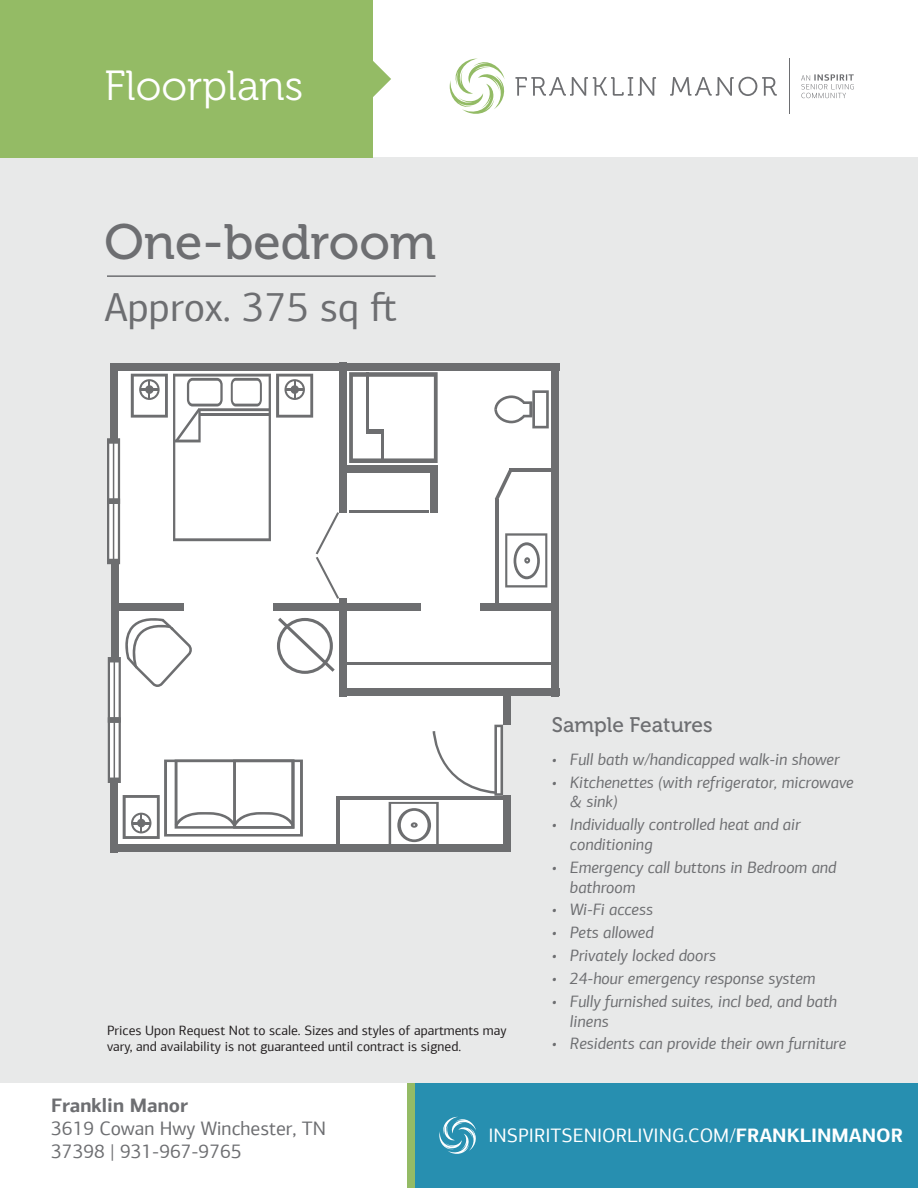
<style>
.page{position:relative;width:918px;height:1188px;background:#fff}
.page>*{position:absolute;margin:0;border:0;box-sizing:border-box;transform-origin:0 0}
.t1{font:49.5px "Museo 500";color:#6d6e71}
.t2{font:42px "Museo 300";color:#fff}
.t3{font:40.5px "Connections";color:#6d6e71}
.t4{font:21px "Museo 500";color:#6d6e71}
.t5{font:19.5px/23.4px "Connections";color:#6d6e71}
.t6{font:19.5px "Connections";color:#fff}
.t7{font:700 19.5px "Connections";color:#6d6e71}
.t8{font:italic 16.5px/19.8px "Connections";color:#6d6e71}
.t9{font:13.5px/16.2px "Connections";color:#231f20}
.s1{font-weight:700}
</style>
<div class="page">
<div style="left:0;top:158px;width:918px;height:1030px;background:#e8e9e9"></div>
<div style="left:0;top:0;width:372px;height:158px;background:#94bb65"></div>
<div style="left:0;top:1083px;width:507px;height:105px;background:#fff"></div>
<svg style="left:372px;top:60px;width:19px;height:38px"></svg>
<hr style="left:107px;top:275px;width:329px;height:2px;background:#6d6e71">
<svg style="left:801px;top:74px;width:53px;height:24px"></svg>
<hr style="left:789px;top:59px;width:1px;height:55px;background:#6d6e71">
<svg style="left:449px;top:58px;width:56px;height:56px"></svg>
<svg style="left:515px;top:77px;width:141px;height:19px"></svg>
<svg style="left:670px;top:77px;width:107px;height:19px"></svg>
<svg style="left:109px;top:371px;width:448px;height:473px;background:#fcfcfc"></svg>
<div style="left:110px;top:363px;width:8px;height:76px;background:#6d6e70"></div>
<div style="left:110px;top:783px;width:8px;height:69px;background:#6d6e70"></div>
<div style="left:111px;top:562px;width:8px;height:97px;background:#6d6e70"></div>
<div style="left:551px;top:363px;width:8px;height:333px;background:#6d6e70"></div>
<div style="left:503px;top:796px;width:8px;height:56px;background:#6d6e70"></div>
<div style="left:503px;top:692px;width:8px;height:33px;background:#6d6e70"></div>
<div style="left:339px;top:598px;width:8px;height:98px;background:#6d6e70"></div>
<div style="left:110px;top:363px;width:449px;height:8px;background:#6d6e70"></div>
<div style="left:110px;top:844px;width:400px;height:8px;background:#6d6e70"></div>
<div style="left:339px;top:688px;width:220px;height:8px;background:#6d6e70"></div>
<div style="left:115px;top:603px;width:69px;height:8px;background:#6d6e70"></div>
<div style="left:273px;top:603px;width:74px;height:8px;background:#6d6e70"></div>
<div style="left:347px;top:603px;width:73px;height:8px;background:#6d6e70"></div>
<div style="left:480px;top:603px;width:74px;height:8px;background:#6d6e70"></div>
<hr style="left:336px;top:796px;width:171px;height:4px;background:#6d6e70">
<hr style="left:495px;top:499px;width:3px;height:110px;background:#6d6e70">
<hr style="left:510px;top:468px;width:46px;height:4px;background:#6d6e70">
<svg style="left:495px;top:468px;width:18px;height:32px"></svg>
<hr style="left:336px;top:796px;width:4px;height:49px;background:#6d6e70">
<svg style="left:433px;top:725px;width:70px;height:71px;background:#ededed"></svg>
<svg style="left:505px;top:533px;width:42px;height:55px;background:#d4d5d5"></svg>
<svg style="left:494px;top:390px;width:55px;height:38px;background:#dadbdb"></svg>
<svg style="left:389px;top:802px;width:50px;height:42px;background:#d4d4d5"></svg>
<svg style="left:131px;top:374px;width:208px;height:225px;background:#f2f2f2"></svg>
<div style="left:430px;top:466px;width:8px;height:47px;background:#6d6e70"></div>
<div style="left:339px;top:363px;width:8px;height:150px;background:#6d6e70"></div>
<div style="left:343px;top:465px;width:95px;height:8px;background:#6d6e70"></div>
<svg style="left:349px;top:372px;width:89px;height:91px;background:#e3e3e4"></svg>
<hr style="left:366px;top:372px;width:2px;height:62px;background:#6d6e70">
<div style="left:366px;top:429px;width:18px;height:5px;background:#6d6e70"></div>
<hr style="left:381px;top:429px;width:3px;height:32px;background:#6d6e70">
<hr style="left:349px;top:510px;width:79px;height:3px;background:#6d6e70">
<hr style="left:340px;top:662px;width:215px;height:3px;background:#6d6e70">
<svg style="left:108px;top:617px;width:227px;height:222px;background:#ededed"></svg>
<svg style="left:107px;top:438px;width:13px;height:126px;background:#b2b2b3"></svg>
<div style="left:415px;top:1083px;width:503px;height:105px;background:#278fb0"></div>
<div style="left:407px;top:1083px;width:8px;height:105px;background:#94bb65"></div>
<svg style="left:439px;top:1116px;width:37px;height:38px"></svg>
<h2 class="t2" style="left:104px;top:63px;width:200px">Floorplans</h2>
<h1 class="t1" style="left:104px;top:215px;width:333px">One-bedroom</h1>
<h3 class="t3" style="left:104px;top:283px;width:294px">Approx. 375 sq ſt</h3>
<p class="t9" style="left:107px;top:1022px;width:401px">Prices Upon Request Not to scale. Sizes and styles of apartments may vary, and availability is not guaranteed until contract is signed.</p>
<p class="t4" style="left:552px;top:713px;width:162px">Sample Features</p>
<p class="t8" style="left:552px;top:749px;width:289px">• Full bath w/handicapped walk-in shower</p>
<p class="t8" style="left:570px;top:772px;width:285px;text-indent:-18px">• Kitchenettes (with refrigerator, microwave &amp; sink)</p>
<p class="t8" style="left:570px;top:815px;width:232px;text-indent:-18px">• Individually controlled heat and air conditioning</p>
<p class="t8" style="left:570px;top:857px;width:268px;text-indent:-18px">• Emergency call buttons in Bedroom and bathroom</p>
<p class="t8" style="left:552px;top:900px;width:103px">• Wi-Fi access</p>
<p class="t8" style="left:552px;top:923px;width:103px">• Pets allowed</p>
<p class="t8" style="left:552px;top:946px;width:166px">• Privately locked doors</p>
<p class="t8" style="left:552px;top:968px;width:265px">• 24-hour emergency response system</p>
<p class="t8" style="left:570px;top:991px;width:269px;text-indent:-18px">• Fully furnished suites, incl bed, and bath linens</p>
<p class="t8" style="left:552px;top:1034px;width:296px">• Residents can provide their own furniture</p>
<p class="t7" style="left:51px;top:1093px;width:138px">Franklin Manor</p>
<p class="t5" style="left:51px;top:1117px;width:277px">3619 Cowan Hwy Winchester, TN<br>37398 | 931-967-9765</p>
<p class="t6" style="left:488px;top:1124px;width:416px">INSPIRITSENIORLIVING.COM/<span class="s1">FRANKLINMANOR</span></p>
</div>
